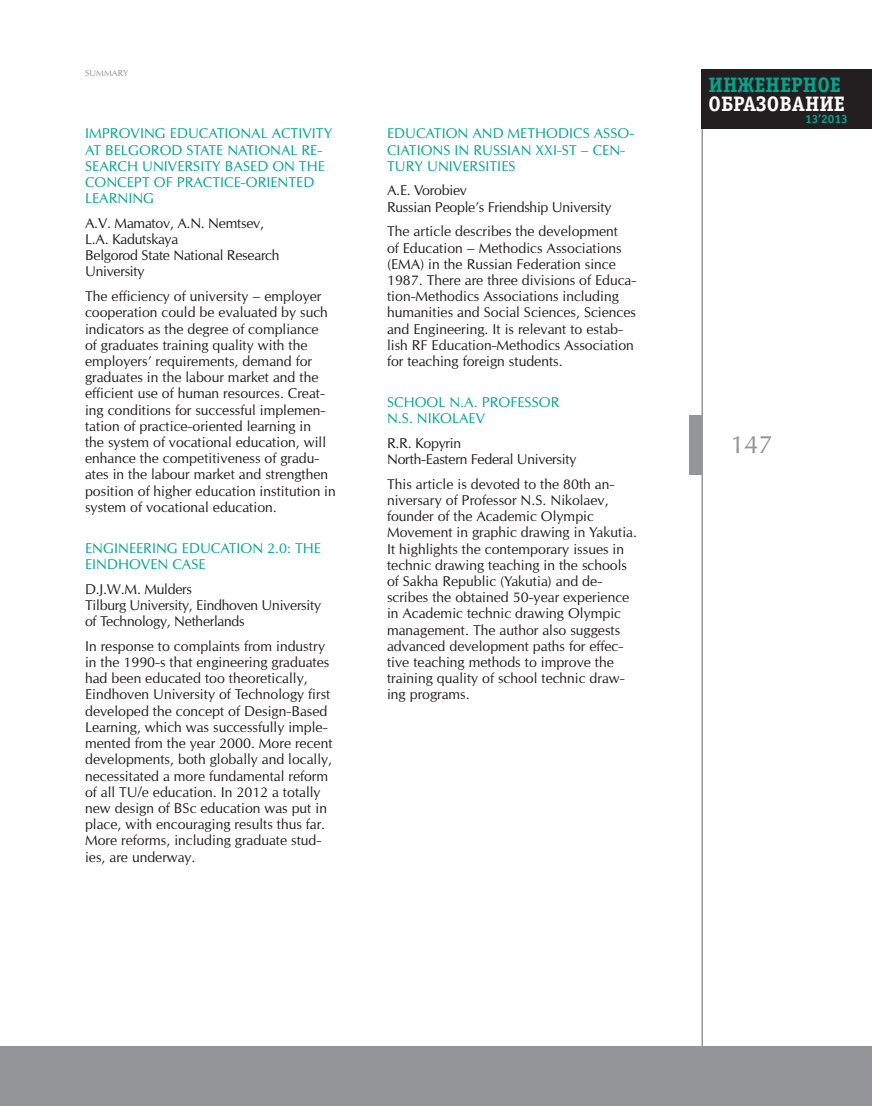
<style>
.page{position:relative;width:872px;height:1106px;background:#fff}
.page>*{position:absolute;margin:0;border:0;box-sizing:border-box;transform-origin:0 0}
.t1{font:24px "Opium New";color:#939598}
.t2{font:700 21px "Officina Serif C";color:#fff}
.t3{font:700 21px "Officina Serif C";color:#00a78f}
.Sub1{font:13.5px/16.2px "Opium New";color:#231f20}
.Sub1-2{font:13.5px/16.2px "Opium New";color:#00a78f}
.Sub1-3{font:13.5px/16.2px "Opium New";letter-spacing:-.02em;color:#231f20}
.t4{font:700 12px "Officina Sans C";color:#00a78f}
.t5{font:8.25px "Opium New";color:#939598}
</style>
<div class="page">
<hr style="left:701px;top:69px;width:2px;height:1037px;background:#939598">
<div style="left:701px;top:69px;width:171px;height:60px;background:#231f20"></div>
<div style="left:689px;top:415px;width:13px;height:60px;background:#939598"></div>
<div style="left:0;top:1046px;width:872px;height:60px;background:#939598"></div>
<p class="t5" style="left:85px;top:68px;width:12px">Summary</p>
<p class="Sub1-2" style="left:85px;top:125px;width:249px">IMPROVING EDUCATIONAL ACTIVITY<br>AT BELGOROD STATE NATIONAL RE-<br>SEARCH UNIVERSITY BASED ON THE<br>CONCEPT OF PRACTICE-ORIENTED<br>LEARNING</p>
<p class="Sub1-3" style="left:85px;top:215px;width:196px">A.V. Mamatov, A.N. Nemtsev,<br>L.A. Kadutskaya<br>Belgorod State National Research<br>University</p>
<p class="Sub1" style="left:85px;top:288px;width:252px">The efficiency of university – employer cooperation could be evaluated by such indicators as the degree of compliance<br>of graduates training quality with the employers’ requirements, demand for graduates in the labour market and the efficient use of human resources. Creat&shy;ing conditions for successful implemen&shy;tation of practice-oriented learning in<br>the system of vocational education, will enhance the competitiveness of gradu&shy;ates in the labour market and strengthen position of higher education institution in system of vocational education.</p>
<p class="Sub1-2" style="left:85px;top:540px;width:237px">ENGINEERING EDUCATION 2.0: THE<br>EINDHOVEN CASE</p>
<p class="Sub1-3" style="left:85px;top:580px;width:238px">D.J.W.M. Mulders<br>Tilburg University, Eindhoven University of Technology, Netherlands</p>
<p class="Sub1" style="left:85px;top:638px;width:249px">In response to complaints from industry in the 1990-s that engineering graduates had been educated too theoretically, Eindhoven University of Technology first developed the concept of Design-Based Learning, which was successfully imple&shy;mented from the year 2000. More recent developments, both globally and locally, necessitated a more fundamental reform of all TU/e education. In 2012 a totally new design of BSc education was put in place, with encouraging results thus far.<br>More reforms, including graduate stud&shy;ies, are underway.</p>
<p class="Sub1-2" style="left:387px;top:125px;width:18px">Education</p>
<p class="Sub1-2" style="left:472px;top:125px;width:12px">and</p>
<p class="Sub1-2" style="left:507px;top:125px;width:23px">Methodics</p>
<p class="Sub1-2" style="left:594px;top:125px;width:19px">Asso</p>
<p class="Sub1-2" style="left:629px;top:125px;width:6px">-</p>
<p class="Sub1-2" style="left:387px;top:141px;width:9px">ciations</p>
<p class="Sub1-2" style="left:454px;top:141px;width:37px">in Russian</p>
<p class="Sub1-2" style="left:535px;top:141px;width:91px">XXI-st – Cen-</p>
<p class="Sub1-2" style="left:387px;top:158px;width:10px">tury</p>
<p class="Sub1-2" style="left:427px;top:158px;width:19px">Universities</p>
<p class="Sub1-3" style="left:387px;top:182px;width:226px">A.E. Vorobiev<br>Russian People’s Friendship University</p>
<p class="Sub1" style="left:387px;top:223px;width:251px">The article describes the development<br>of Education – Methodics Associations (EMA) in the Russian Federation since 1987. There are three divisions of Educa&shy;tion-Methodics Associations including humanities and Social Sciences, Sciences and Engineering. It is relevant to estab&shy;lish RF Education-Methodics Association for teaching foreign students.</p>
<p class="Sub1-2" style="left:387px;top:394px;width:19px">School</p>
<p class="Sub1-2" style="left:449px;top:394px;width:50px">n.a. Professor</p>
<p class="Sub1-2" style="left:387px;top:410px;width:50px">N.S. Nikolaev</p>
<p class="Sub1-3" style="left:387px;top:435px;width:191px">R.R. Kopyrin<br>North-Eastern Federal University</p>
<p class="Sub1" style="left:387px;top:476px;width:251px">This article is devoted to the 80th an&shy;niversary of Professor N.S. Nikolaev, founder of the Academic Olympic Movement in graphic drawing in Yakutia.<br>It highlights the contemporary issues in technic drawing teaching in the schools of Sakha Republic (Yakutia) and de&shy;scribes the obtained 50-year experience in Academic technic drawing Olympic management. The author also suggests advanced development paths for effec&shy;tive teaching methods to improve the training quality of school technic draw&shy;ing programs.</p>
<h2 class="t3" style="left:708px;top:73px;width:134px">ИНЖЕНЕРНОЕ</h2>
<h2 class="t2" style="left:708px;top:92px;width:138px">ОБРАЗОВАНИЕ</h2>
<p class="t4" style="left:805px;top:113px;width:44px">13’2013</p>
<h1 class="t1" style="left:730px;top:429px;width:44px">147</h1>
</div>
